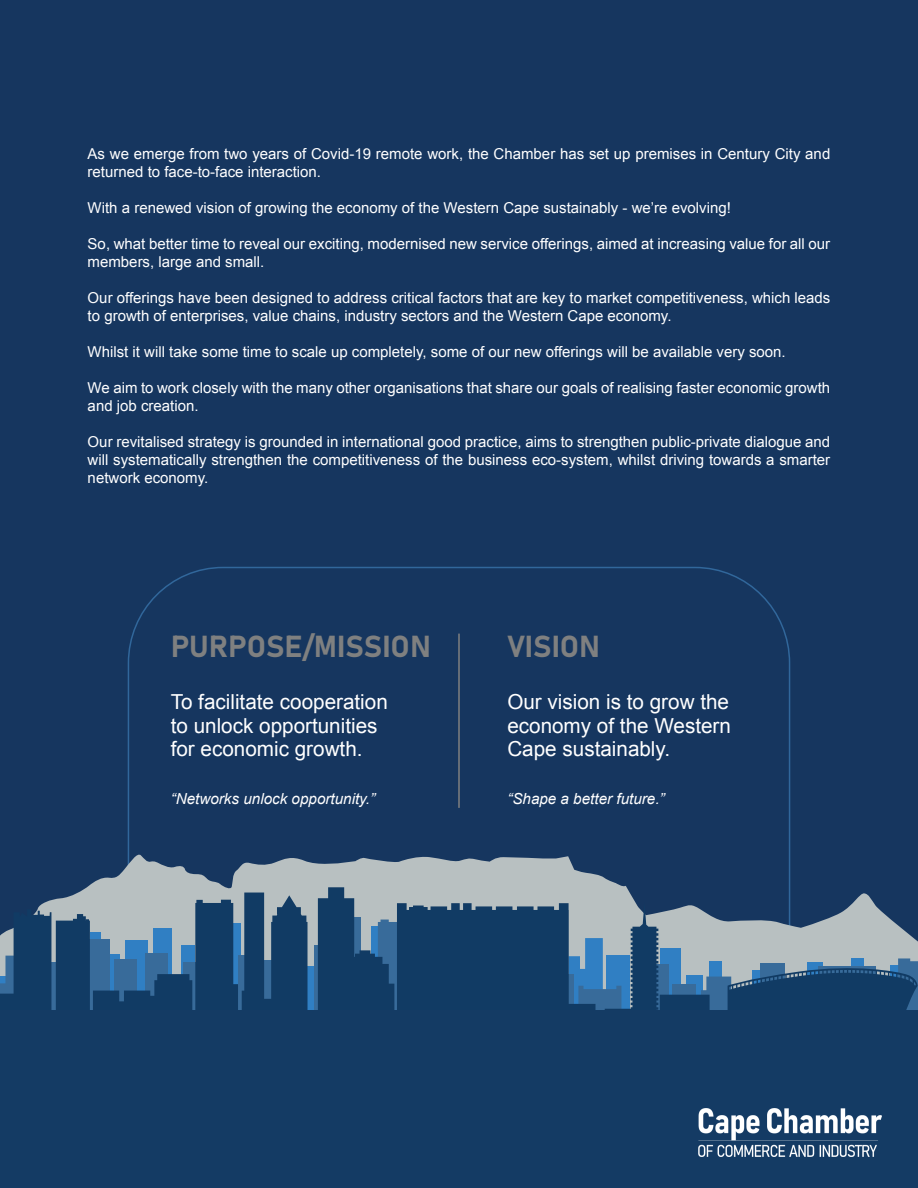
<style>
.page{position:relative;width:918px;height:1188px;background:#fff}
.page>*{position:absolute;margin:0;border:0;box-sizing:border-box;transform-origin:0 0}
.t1{font:30px "Bahnschrift";color:#7f8080}
.t2{font:20.7px/23.7px "Arial";color:#fff}
.t3{font:italic 15.15px "Arial";color:#fff}
.t4{font:15px/18px "Arial";color:#fff}
</style>
<div class="page">
<div style="left:0;top:0;width:918px;height:945px;background:#16365f"></div>
<svg style="left:127px;top:566px;width:664px;height:286px"></svg>
<hr style="left:458px;top:634px;width:2px;height:174px;background:#7f8080">
<svg style="left:87px;top:852px;width:704px;height:35px"></svg>
<svg style="left:0;top:887px;width:918px;height:123px;fill:#163b64"></svg>
<div style="left:0;top:1010px;width:918px;height:178px;background:#143b64"></div>
<img style="left:699px;top:1108px;width:182px;height:49px">
<p class="t4" style="left:88px;top:145px;width:744px">As we emerge from two years of Covid-19 remote work, the Chamber has set up premises in Century City and returned to face-to-face interaction.</p>
<p class="t4" style="left:88px;top:199px;width:645px">With a renewed vision of growing the economy of the Western Cape sustainably - we’re evolving!</p>
<p class="t4" style="left:88px;top:235px;width:744px">So, what better time to reveal our exciting, modernised new service offerings, aimed at increasing value for all our members, large and small.</p>
<p class="t4" style="left:88px;top:289px;width:744px">Our offerings have been designed to address critical factors that are key to market competitiveness, which leads to growth of enterprises, value chains, industry sectors and the Western Cape economy.</p>
<p class="t4" style="left:88px;top:343px;width:700px">Whilst it will take some time to scale up completely, some of our new offerings will be available very soon.</p>
<p class="t4" style="left:88px;top:379px;width:744px">We aim to work closely with the many other organisations that share our goals of realising faster economic growth and job creation.</p>
<p class="t4" style="left:88px;top:433px;width:744px;text-align:justify">Our revitalised strategy is grounded in international good practice, aims to strengthen public-private dialogue and will systematically strengthen the competitiveness of the business eco-system, whilst driving towards a smarter network economy.</p>
<h1 class="t1" style="left:171px;top:628px;width:262px">PURPOSE/MISSION</h1>
<h1 class="t1" style="left:507px;top:628px;width:94px">VISION</h1>
<h2 class="t2" style="left:171px;top:690px;width:219px">To facilitate cooperation to unlock opportunities for economic growth.</h2>
<p class="t3" style="left:171px;top:789px;width:206px">“Networks unlock opportunity.”</p>
<h2 class="t2" style="left:507px;top:690px;width:225px;text-align:justify">Our vision is to grow the economy of the Western Cape sustainably.</h2>
<p class="t3" style="left:507px;top:789px;width:159px">“Shape a better future.”</p>
</div>
